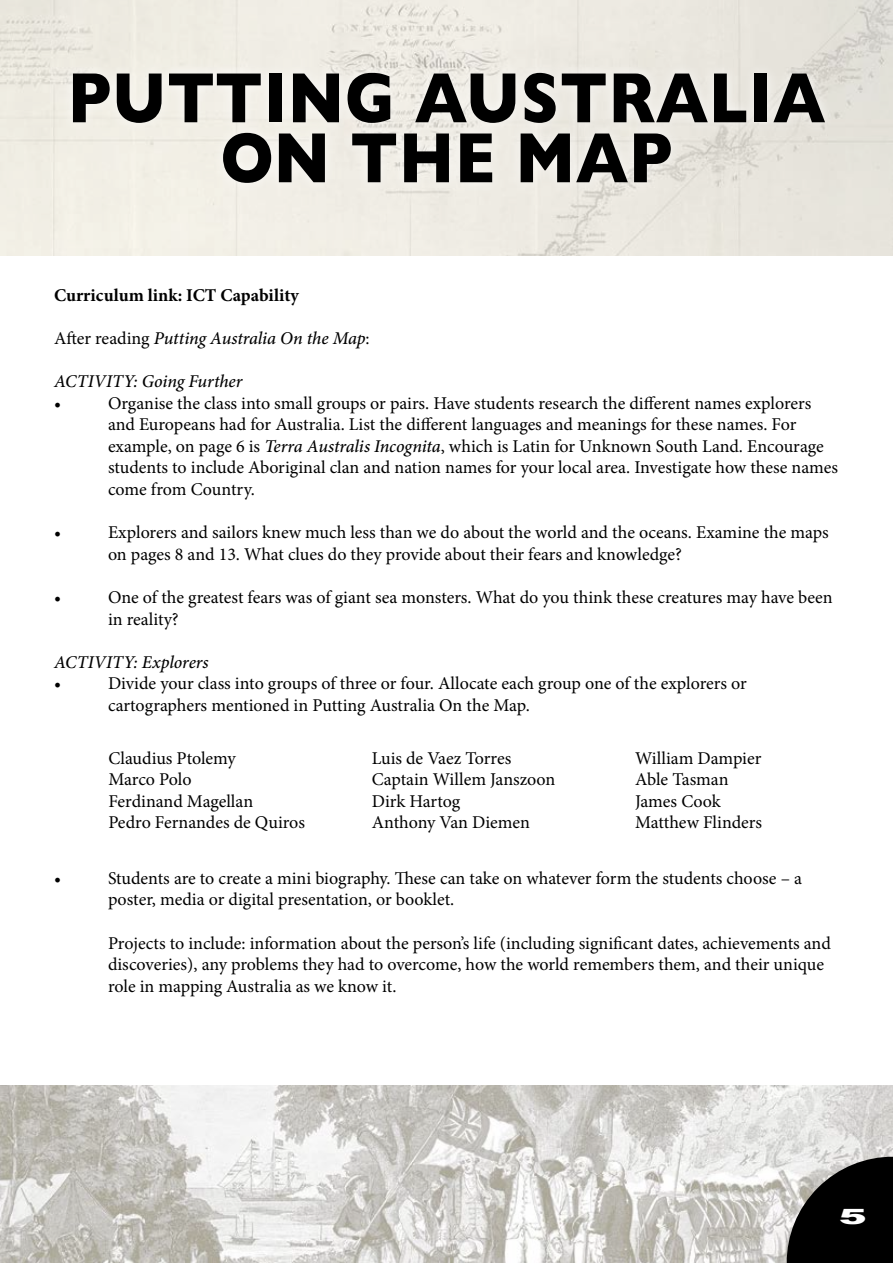
<style>
.page{position:relative;width:893px;height:1263px;background:#fff}
.page>*{position:absolute;margin:0;border:0;box-sizing:border-box;transform-origin:0 0}
.t1{font:700 72px/60px "Gill Sans";letter-spacing:.01em;color:#000;text-align:center;scale:.87 1}
.t2{font:900 21px "Arial";color:#fff;scale:2 1}
.t3{font:18px/21.6px "Minion Pro";letter-spacing:-.005em;color:#000}
.t4{font:italic 500 18px "Minion Pro";letter-spacing:-.005em;color:#000}
.t5{font:700 18px "Minion Pro";color:#000}
.s1{font-weight:400;font-style:normal}
.s2{font-weight:500;font-style:italic}
</style>
<div class="page">
<img style="left:1px;top:1086px;width:892px;height:177px">
<svg style="left:776px;top:1146px;width:117px;height:117px;background:#4f4e4d"></svg>
<img style="left:0;top:0;width:893px;height:255px">
<div style="left:60px;top:61px;width:776px;height:134px;background:#fff;opacity:.75"></div>
<h1 class="t1" style="left:68px;top:66px;width:872px">PUTTING AUSTRALIA<br>ON THE MAP</h1>
<p class="t5" style="left:54px;top:282px;width:246px">Curriculum link: ICT Capability</p>
<p class="t4" style="left:54px;top:326px;width:317px"><span class="s1">After reading</span> Putting Australia On the Map<span class="s1">:</span></p>
<p class="t4" style="left:54px;top:369px;width:190px">ACTIVITY: Going Further</p>
<p class="t3" style="left:54px;top:392px;width:9px">•</p>
<p class="t3" style="left:108px;top:392px;width:731px">Organise the class into small groups or pairs. Have students research the different names explorers and Europeans had for Australia. List the different languages and meanings for these names. For example, on page 6 is <span class="s2">Terra Australis Incognita</span>, which is Latin for Unknown South Land. Encourage students to include Aboriginal clan and nation names for your local area. Investigate how these names come from Country.</p>
<p class="t3" style="left:54px;top:522px;width:9px">•</p>
<p class="t3" style="left:108px;top:522px;width:722px">Explorers and sailors knew much less than we do about the world and the oceans. Examine the maps on pages 8 and 13. What clues do they provide about their fears and knowledge?</p>
<p class="t3" style="left:54px;top:586px;width:9px">•</p>
<p class="t3" style="left:108px;top:586px;width:726px">One of the greatest fears was of giant sea monsters. What do you think these creatures may have been in reality?</p>
<p class="t4" style="left:54px;top:650px;width:156px">ACTIVITY: Explorers</p>
<p class="t3" style="left:54px;top:673px;width:9px">•</p>
<p class="t3" style="left:108px;top:673px;width:640px">Divide your class into groups of three or four. Allocate each group one of the explorers or cartographers mentioned in Putting Australia On the Map.</p>
<p class="t3" style="left:108px;top:747px;width:198px">Claudius Ptolemy<br>Marco Polo<br>Ferdinand Magellan<br>Pedro Fernandes de Quiros</p>
<p class="t3" style="left:372px;top:747px;width:185px">Luis de Vaez Torres<br>Captain Willem Janszoon<br>Dirk Hartog<br>Anthony Van Diemen</p>
<p class="t3" style="left:635px;top:747px;width:128px">William Dampier<br>Able Tasman<br>James Cook<br>Matthew Flinders</p>
<p class="t3" style="left:54px;top:867px;width:9px">•</p>
<p class="t3" style="left:108px;top:867px;width:695px">Students are to create a mini biography. These can take on whatever form the students choose – a poster, media or digital presentation, or booklet.</p>
<p class="t3" style="left:108px;top:932px;width:724px">Projects to include: information about the person’s life (including significant dates, achievements and discoveries), any problems they had to overcome, how the world remembers them, and their unique role in mapping Australia as we know it.</p>
<p class="t2" style="left:839px;top:1201px;width:16px">5</p>
</div>
